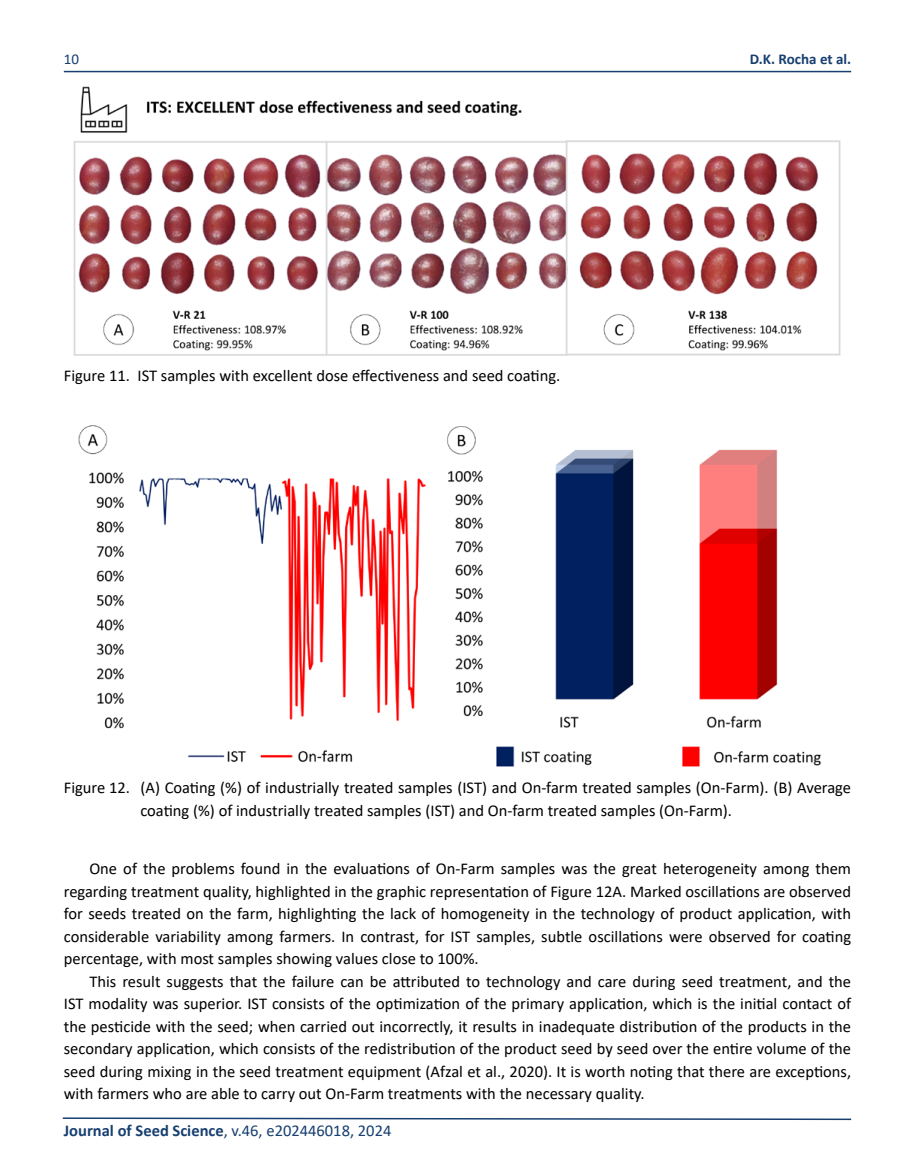
<style>
.page{position:relative;width:915px;height:1170px;background:#fff}
.page>*{position:absolute;margin:0;border:0;box-sizing:border-box;transform-origin:0 0}
.t1{font:16.5px/22.5px "Calibri";color:#000;text-align:justify}
.t2{font:16.5px "Calibri";color:#173f70}
.t3{font:700 15px "Calibri";color:#173f70}
.t4{font:15px "Calibri";color:#173f70}
.s1{font-weight:700}
</style>
<div class="page">
<svg style="left:62px;top:1117px;width:790px;height:3px"></svg>
<hr style="left:64px;top:71px;width:786px;height:1px;background:#173f70">
<img style="left:73px;top:86px;width:768px;height:270px">
<img style="left:78px;top:425px;width:744px;height:342px">
<p class="t4" style="left:64px;top:48px;width:17px">10</p>
<p class="t3" style="left:749px;top:48px;width:103px">D.K. Rocha et al.</p>
<p class="t1" style="left:64px;top:364px;width:498px">Figure 11. IST samples with excellent dose effectiveness and seed coating.</p>
<p class="t1" style="left:140px;top:776px;width:712px;text-indent:-77px">Figure 12. (A) Coating (%) of industrially treated samples (IST) and On-farm treated samples (On-Farm). (B) Average coating (%) of industrially treated samples (IST) and On-farm treated samples (On-Farm).</p>
<p class="t1" style="left:64px;top:856px;width:788px;text-indent:26px">One of the problems found in the evaluations of On-Farm samples was the great heterogeneity among them regarding treatment quality, highlighted in the graphic representation of Figure 12A. Marked oscillations are observed for seeds treated on the farm, highlighting the lack of homogeneity in the technology of product application, with considerable variability among farmers. In contrast, for IST samples, subtle oscillations were observed for coating percentage, with most samples showing values close to 100%.</p>
<p class="t1" style="left:64px;top:969px;width:788px;text-indent:26px">This result suggests that the failure can be attributed to technology and care during seed treatment, and the IST modality was superior. IST consists of the optimization of the primary application, which is the initial contact of the pesticide with the seed; when carried out incorrectly, it results in inadequate distribution of the products in the secondary application, which consists of the redistribution of the product seed by seed over the entire volume of the seed during mixing in the seed treatment equipment (Afzal et al., 2020). It is worth noting that there are exceptions, with farmers who are able to carry out On-Farm treatments with the necessary quality.</p>
<p class="t2" style="left:64px;top:1118px;width:329px"><span class="s1">Journal of Seed Science</span>, v.46, e202446018, 2024</p>
</div>
